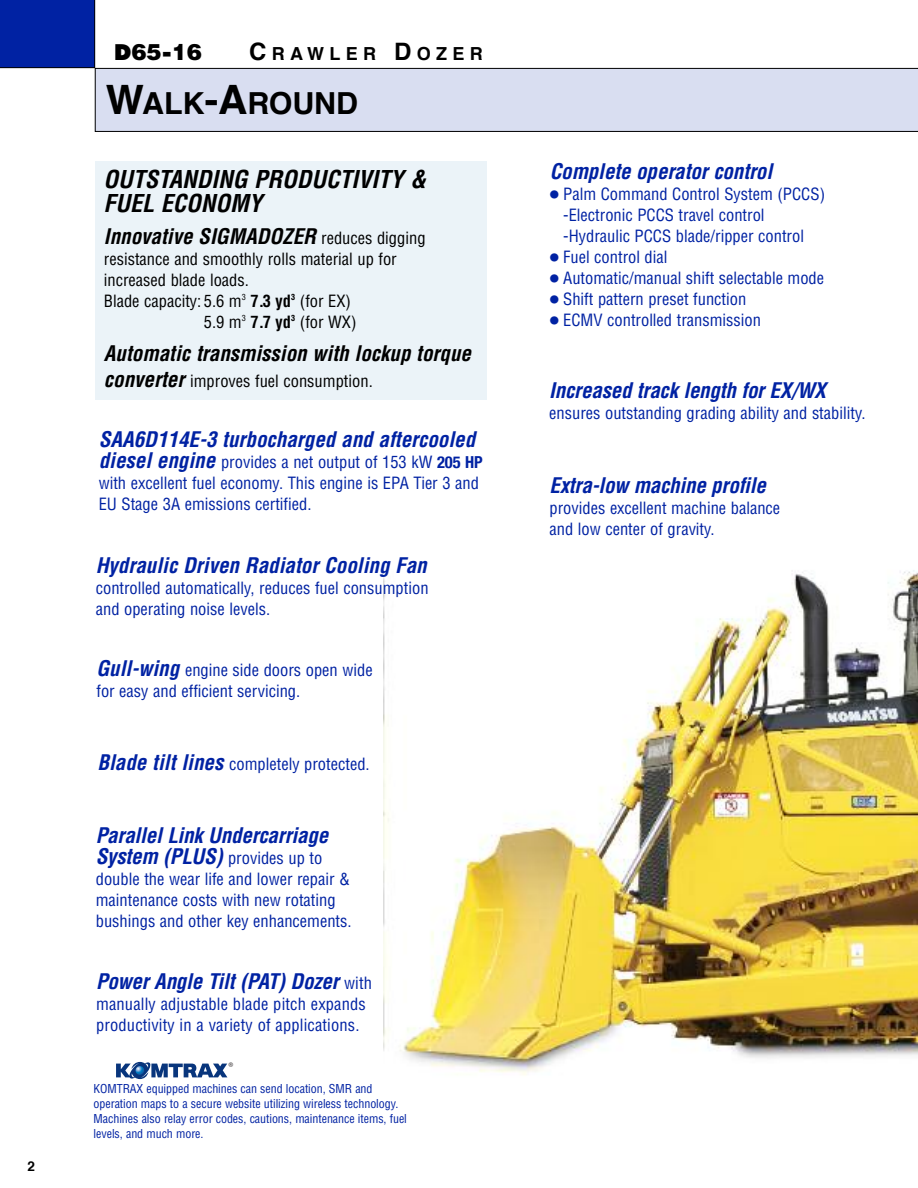
<style>
.page{position:relative;width:918px;height:1188px;background:#fff}
.page>*{position:absolute;margin:0;border:0;box-sizing:border-box;transform-origin:0 0}
.t1{font:700 30.3px "Helvetica";color:#000}
.t2{font:italic 700 condensed 24px/24px "Helvetica";color:#000}
.t3{font:italic 700 condensed 21px/21px "Helvetica";letter-spacing:-.01em;color:#0022a3}
.t4{font:italic 700 condensed 21px "Helvetica";color:#000}
.t5{font:21px "Komatsu VI";color:#000}
.t6{font:700 18px "Helvetica";letter-spacing:.295em;color:#000}
.t7{font:condensed 16.5px/21px "Helvetica";color:#0022a3}
.t8{font:condensed 16.5px "Helvetica";color:#000}
.t9{font:700 13.5px "Helvetica";color:#000}
.t10{font:condensed 12px/15px "Helvetica";letter-spacing:-.005em;color:#0022a3}
.t11{font:9.6px "Myriad";color:#231f20}
.s1{font-size:24px}
.s2{font-size:40.5px}
.s3{font-family:"Universal Newswith Comm Pi";font-stretch:normal}
.s4{font-weight:400;font-style:normal;font-size:16.5px}
.s5{font-weight:700}
.s6{font-weight:700;font-style:italic;font-size:21px}
.s7{font-family:"Helvetica Neue";font-weight:700}
</style>
<div class="page">
<div style="left:95px;top:68px;width:823px;height:64px;background:#d9def1"></div>
<img style="left:383px;top:570px;width:535px;height:505px">
<div style="left:0;top:0;width:95px;height:68px;background:#0022a3"></div>
<svg style="left:116px;top:1062px;width:111px;height:17px"></svg>
<div style="left:95px;top:162px;width:391px;height:238px;background:#ebf3f8"></div>
<p class="t9" style="left:28px;top:1161px;width:9px">2</p>
<p class="t6" style="left:249px;top:46px;width:235px"><span class="s1">C</span>RAWLER <span class="s1">D</span>OZER</p>
<h1 class="t1" style="left:106px;top:91px;width:254px"><span class="s2">W</span>ALK<span class="s2">-A</span>ROUND</h1>
<p class="t5" style="left:114px;top:43px;width:89px">D65-16</p>
<h2 class="t2" style="left:103px;top:168px;width:324px">OUTSTANDING PRODUCTIVITY &amp;<br>FUEL ECONOMY</h2>
<p class="t3" style="left:550px;top:161px;width:224px">Complete operator control</p>
<p class="t7" style="left:563px;top:184px;width:263px;text-indent:-13px"><span class="s3">●</span> Palm Command Control System (PCCS) -Electronic PCCS travel control -Hydraulic PCCS blade/ripper control</p>
<p class="t7" style="left:550px;top:247px;width:119px"><span class="s3">●</span> Fuel control dial</p>
<p class="t7" style="left:550px;top:268px;width:276px"><span class="s3">●</span> Automatic/manual shift selectable mode</p>
<p class="t7" style="left:550px;top:289px;width:198px"><span class="s3">●</span> Shift pattern preset function</p>
<p class="t7" style="left:550px;top:310px;width:213px"><span class="s3">●</span> ECMV controlled transmission</p>
<p class="t4" style="left:104px;top:224px;width:323px">Innovative SIGMADOZER <span class="s4">reduces digging</span></p>
<p class="t8" style="left:104px;top:249px;width:294px">resistance and smoothly rolls material up for</p>
<p class="t8" style="left:104px;top:270px;width:147px">increased blade loads.</p>
<p class="t8" style="left:104px;top:291px;width:249px">Blade capacity: 5.6 m<sup>3</sup> <span class="s5">7.3 yd</span><sup>3</sup> (for EX)</p>
<p class="t8" style="left:204px;top:312px;width:154px">5.9 m<sup>3</sup> <span class="s5">7.7 yd</span><sup>3</sup> (for WX)</p>
<p class="t4" style="left:104px;top:342px;width:369px">Automatic transmission with lockup torque</p>
<p class="t8" style="left:104px;top:371px;width:270px"><span class="s6">converter</span> improves fuel consumption.</p>
<p class="t3" style="left:99px;top:430px;width:378px">SAA6D114E-3 turbocharged and aftercooled</p>
<p class="t7" style="left:99px;top:452px;width:386px"><span class="s6">diesel engine</span> provides a net output of 153 kW <span class="s7">205 HP </span>with excellent fuel economy. This engine is EPA Tier 3 and<br>EU Stage 3A emissions certified.</p>
<p class="t3" style="left:96px;top:555px;width:333px">Hydraulic Driven Radiator Cooling Fan</p>
<p class="t7" style="left:96px;top:577px;width:334px">controlled automatically, reduces fuel consumption and operating noise levels.</p>
<p class="t7" style="left:96px;top:660px;width:278px"><span class="s6">Gull-wing</span> engine side doors open wide for easy and efficient servicing.</p>
<p class="t7" style="left:97px;top:754px;width:274px"><span class="s6">Blade tilt lines</span> completely protected.</p>
<p class="t3" style="left:96px;top:825px;width:234px">Parallel Link Undercarriage<br>System (PLUS) <span class="s4">provides up to</span></p>
<p class="t7" style="left:96px;top:869px;width:257px">double the wear life and lower repair &amp; maintenance costs with new rotating bushings and other key enhancements.</p>
<p class="t3" style="left:96px;top:971px;width:277px">Power Angle Tilt (PAT) Dozer <span class="s4">with</span></p>
<p class="t7" style="left:96px;top:994px;width:271px">manually adjustable blade pitch expands productivity in a variety of applications.</p>
<p class="t11" style="left:228px;top:1062px;width:6px">®</p>
<p class="t10" style="left:94px;top:1081px;width:315px">KOMTRAX equipped machines can send location, SMR and operation maps to a secure website utilizing wireless technology.<br>Machines also relay error codes, cautions, maintenance items, fuel levels, and much more.</p>
<p class="t3" style="left:549px;top:381px;width:278px">Increased track length for EX/WX</p>
<p class="t7" style="left:549px;top:403px;width:318px">ensures outstanding grading ability and stability.</p>
<p class="t3" style="left:550px;top:475px;width:218px">Extra-low machine profile</p>
<p class="t7" style="left:550px;top:498px;width:232px">provides excellent machine balance and low center of gravity.</p>
</div>
